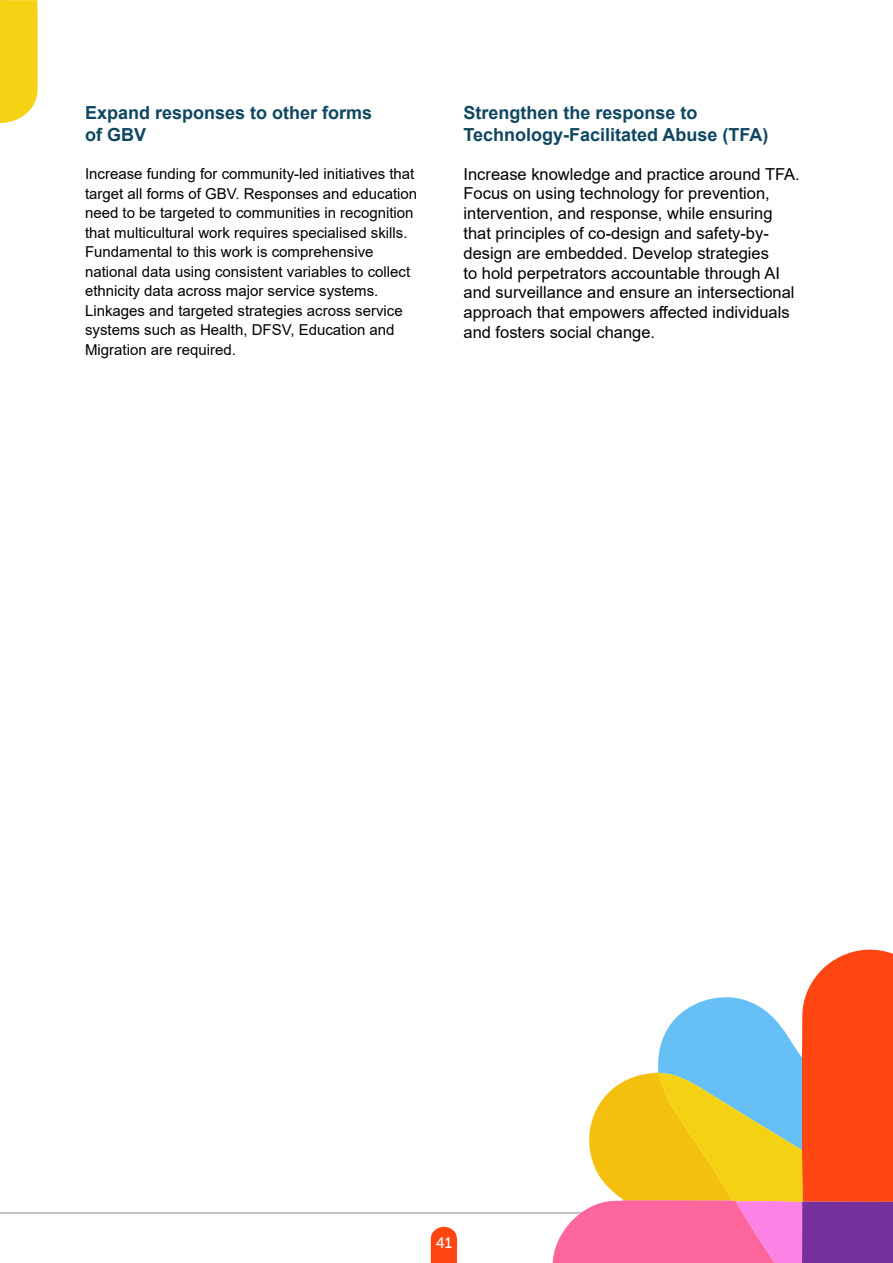
<style>
.page{position:relative;width:893px;height:1263px;background:#fff}
.page>*{position:absolute;margin:0;border:0;box-sizing:border-box;transform-origin:0 0}
.t1{font:700 18px/21.6px "Arial";color:#0f4761}
.t2{font:16.5px/19.8px "Arial";color:#000}
.t3{font:15px/19.5px "Arial";color:#000}
.t4{font:15px "Museo Sans 500";color:#fff}
</style>
<div class="page">
<svg style="left:431px;top:1226px;width:26px;height:37px"></svg>
<hr style="left:0;top:1212px;width:893px;height:1px;background:#898989">
<svg style="left:552px;top:949px;width:341px;height:314px"></svg>
<svg style="left:0;top:0;width:38px;height:123px"></svg>
<p class="t1" style="left:85px;top:103px;width:289px">Expand responses to other forms of GBV</p>
<p class="t3" style="left:85px;top:164px;width:334px">Increase funding for community-led initiatives that target all forms of GBV. Responses and education need to be targeted to communities in recognition that multicultural work requires specialised skills.<br>Fundamental to this work is comprehensive national data using consistent variables to collect ethnicity data across major service systems.<br>Linkages and targeted strategies across service systems such as Health, DFSV, Education and Migration are required.</p>
<p class="t1" style="left:463px;top:103px;width:307px">Strengthen the response to<br>Technology-Facilitated Abuse (TFA)</p>
<p class="t2" style="left:463px;top:164px;width:338px">Increase knowledge and practice around TFA.<br>Focus on using technology for prevention, intervention, and response, while ensuring that principles of co-design and safety-by&shy;design are embedded. Develop strategies<br>to hold perpetrators accountable through AI and surveillance and ensure an intersectional approach that empowers affected individuals and fosters social change.</p>
<p class="t4" style="left:436px;top:1234px;width:18px">41</p>
</div>
